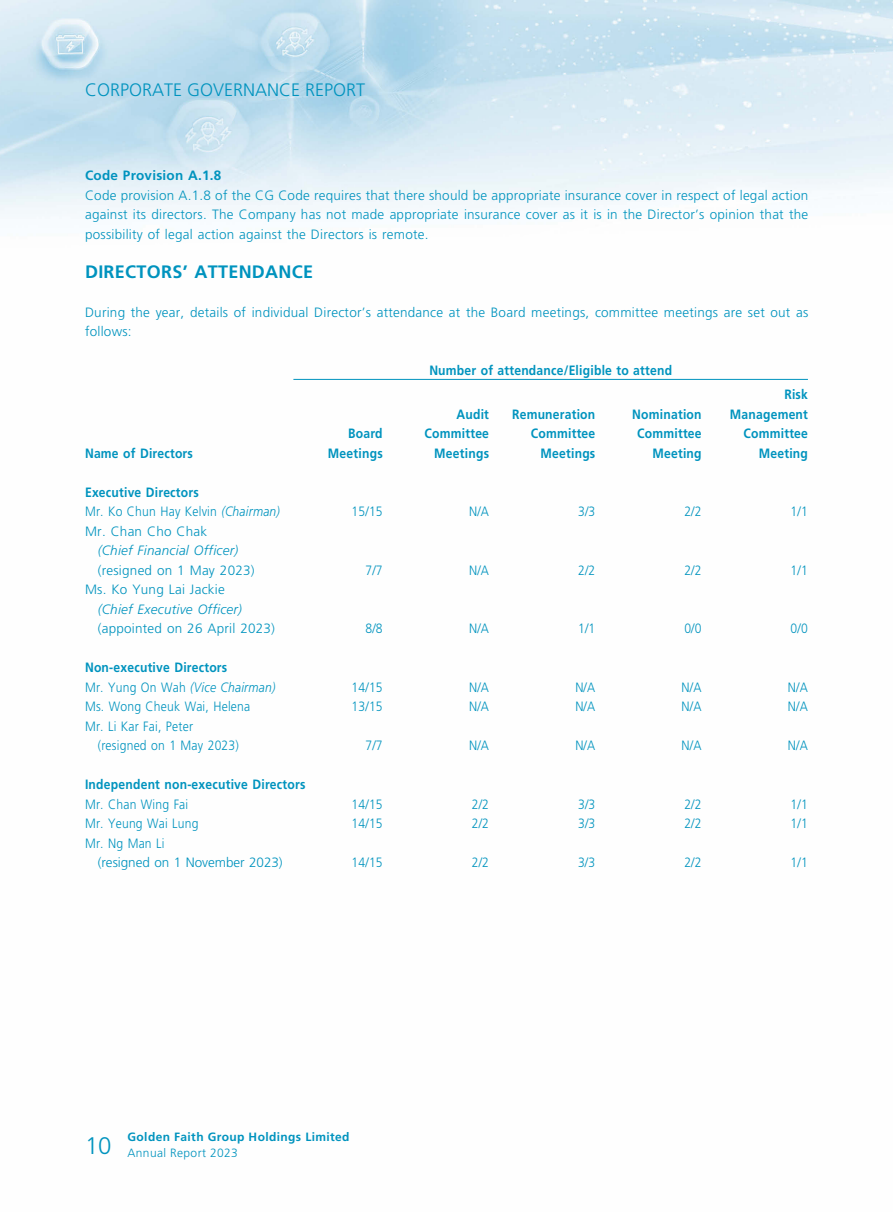
<style>
.page{position:relative;width:893px;height:1212px;background:#fff}
.page>*{position:absolute;margin:0;border:0;box-sizing:border-box;transform-origin:0 0}
.t1{font:300 18px "Frutiger LT Std";color:#0093be}
.t2{font:700 18px "Frutiger LT Std";letter-spacing:.015em;color:#0093be}
.t3{font:300 13.5px/19.5px "Frutiger LT Std";letter-spacing:.015em;color:#0093be;text-align:justify}
.t4{font:700 13.5px/19.5px "Frutiger LT Std";letter-spacing:.015em;color:#0093be;text-align:right;scale:.9 1}
.t5{font:300 13.5px/19.5px "Frutiger LT Std";letter-spacing:.015em;color:#0093be;scale:.9 1}
.t6{font:italic 300 13.5px "Frutiger LT Std";letter-spacing:.015em;color:#0093be}
.t7{font:300 13.5px/19.5px "Frutiger LT Std";letter-spacing:-.005em;color:#0093be;scale:.9 1}
.t8{font:700 13.5px "Frutiger LT Std";letter-spacing:.015em;color:#0093be}
.t9{font:700 12px/15.9px "Frutiger LT Std";letter-spacing:.03em;color:#0093be}
.s1{font-weight:300}
.s2{font-weight:300;font-style:italic}
</style>
<div class="page">
<img style="left:0;top:0;width:893px;height:379px">
<hr style="left:293px;top:379px;width:515px;height:1px;background:#0093be">
<h1 class="t1" style="left:85px;top:80px;width:282px">CORPORATE GOVERNANCE REPORT</h1>
<p class="t8" style="left:85px;top:168px;width:138px">Code Provision A.1.8</p>
<p class="t3" style="left:85px;top:185px;width:725px">Code provision A.1.8 of the CG Code requires that there should be appropriate insurance cover in respect of legal action against its directors. The Company has not made appropriate insurance cover as it is in the Director’s opinion that the possibility of legal action against the Directors is remote.</p>
<h1 class="t2" style="left:85px;top:261px;width:230px">DIRECTORS’ ATTENDANCE</h1>
<p class="t3" style="left:85px;top:302px;width:725px">During the year, details of individual Director’s attendance at the Board meetings, committee meetings are set out as follows:</p>
<p class="t4" style="left:429px;top:361px;width:271px">Number of attendance/Eligible to attend</p>
<p class="t4" style="left:85px;top:443px;width:121px">Name of Directors</p>
<p class="t4" style="left:85px;top:482px;width:218px;text-align:left">Executive Directors<br><span class="s1">Mr. Ko Chun Hay Kelvin</span> <span class="s2">(Chairman)</span></p>
<p class="t4" style="left:328px;top:424px;width:62px">Board<br>Meetings</p>
<p class="t4" style="left:425px;top:404px;width:73px">Audit<br>Committee<br>Meetings</p>
<p class="t4" style="left:512px;top:404px;width:94px">Remuneration<br>Committee<br>Meetings</p>
<p class="t4" style="left:632px;top:404px;width:79px">Nomination<br>Committee<br>Meeting</p>
<p class="t4" style="left:730px;top:385px;width:88px">Risk<br>Management<br>Committee<br>Meeting</p>
<p class="t5" style="left:351px;top:502px;width:36px">15/15</p>
<p class="t5" style="left:469px;top:502px;width:24px">N/A</p>
<p class="t5" style="left:578px;top:502px;width:21px">3/3</p>
<p class="t5" style="left:684px;top:502px;width:21px">2/2</p>
<p class="t5" style="left:791px;top:502px;width:21px">1/1</p>
<p class="t3" style="left:85px;top:522px;width:124px">Mr. Chan Cho Chak</p>
<p class="t6" style="left:98px;top:543px;width:142px">(Chief Financial Officer)</p>
<p class="t3" style="left:98px;top:560px;width:158px">(resigned on 1 May 2023)</p>
<p class="t5" style="left:365px;top:561px;width:21px">7/7</p>
<p class="t5" style="left:469px;top:561px;width:24px">N/A</p>
<p class="t5" style="left:578px;top:561px;width:21px">2/2</p>
<p class="t5" style="left:684px;top:561px;width:21px">2/2</p>
<p class="t5" style="left:791px;top:561px;width:21px">1/1</p>
<p class="t3" style="left:85px;top:580px;width:141px">Ms. Ko Yung Lai Jackie</p>
<p class="t6" style="left:98px;top:601px;width:146px">(Chief Executive Officer)</p>
<p class="t3" style="left:98px;top:619px;width:179px">(appointed on 26 April 2023)</p>
<p class="t5" style="left:365px;top:619px;width:21px">8/8</p>
<p class="t5" style="left:469px;top:619px;width:24px">N/A</p>
<p class="t5" style="left:578px;top:619px;width:21px">1/1</p>
<p class="t5" style="left:684px;top:619px;width:21px">0/0</p>
<p class="t5" style="left:791px;top:619px;width:21px">0/0</p>
<p class="t4" style="left:85px;top:658px;width:213px;text-align:left">Non-executive Directors<br><span class="s1">Mr. Yung On Wah</span> <span class="s2">(Vice Chairman)</span></p>
<p class="t5" style="left:351px;top:678px;width:36px">14/15</p>
<p class="t5" style="left:469px;top:678px;width:24px">N/A</p>
<p class="t5" style="left:575px;top:678px;width:24px">N/A</p>
<p class="t5" style="left:682px;top:678px;width:24px">N/A</p>
<p class="t5" style="left:788px;top:678px;width:24px">N/A</p>
<p class="t5" style="left:85px;top:697px;width:185px">Ms. Wong Cheuk Wai, Helena</p>
<p class="t5" style="left:351px;top:697px;width:36px">13/15</p>
<p class="t5" style="left:469px;top:697px;width:24px">N/A</p>
<p class="t5" style="left:575px;top:697px;width:24px">N/A</p>
<p class="t5" style="left:682px;top:697px;width:24px">N/A</p>
<p class="t5" style="left:788px;top:697px;width:24px">N/A</p>
<p class="t5" style="left:98px;top:716px;width:158px;text-indent:-13px">Mr. Li Kar Fai, Peter (resigned on 1 May 2023)</p>
<p class="t5" style="left:365px;top:736px;width:21px">7/7</p>
<p class="t5" style="left:469px;top:736px;width:24px">N/A</p>
<p class="t5" style="left:575px;top:736px;width:24px">N/A</p>
<p class="t5" style="left:682px;top:736px;width:24px">N/A</p>
<p class="t5" style="left:788px;top:736px;width:24px">N/A</p>
<p class="t4" style="left:85px;top:775px;width:246px">Independent non-executive Directors</p>
<p class="t5" style="left:85px;top:794px;width:116px">Mr. Chan Wing Fai</p>
<p class="t5" style="left:351px;top:794px;width:36px">14/15</p>
<p class="t5" style="left:472px;top:794px;width:21px">2/2</p>
<p class="t5" style="left:578px;top:794px;width:21px">3/3</p>
<p class="t5" style="left:684px;top:794px;width:21px">2/2</p>
<p class="t5" style="left:791px;top:794px;width:21px">1/1</p>
<p class="t5" style="left:85px;top:814px;width:128px">Mr. Yeung Wai Lung</p>
<p class="t5" style="left:351px;top:814px;width:36px">14/15</p>
<p class="t5" style="left:472px;top:814px;width:21px">2/2</p>
<p class="t5" style="left:578px;top:814px;width:21px">3/3</p>
<p class="t5" style="left:684px;top:814px;width:21px">2/2</p>
<p class="t5" style="left:791px;top:814px;width:21px">1/1</p>
<p class="t7" style="left:98px;top:833px;width:207px;text-indent:-13px">Mr. Ng Man Li<br>(resigned on 1 November 2023)</p>
<p class="t5" style="left:351px;top:853px;width:36px">14/15</p>
<p class="t5" style="left:472px;top:853px;width:21px">2/2</p>
<p class="t5" style="left:578px;top:853px;width:21px">3/3</p>
<p class="t5" style="left:684px;top:853px;width:21px">2/2</p>
<p class="t5" style="left:791px;top:853px;width:21px">1/1</p>
<p class="t9" style="left:85px;top:1129px;width:266px;text-indent:43px">Golden Faith Group Holdings Limited<br><sup>10</sup> <span class="s1">Annual Report 2023</span></p>
</div>
